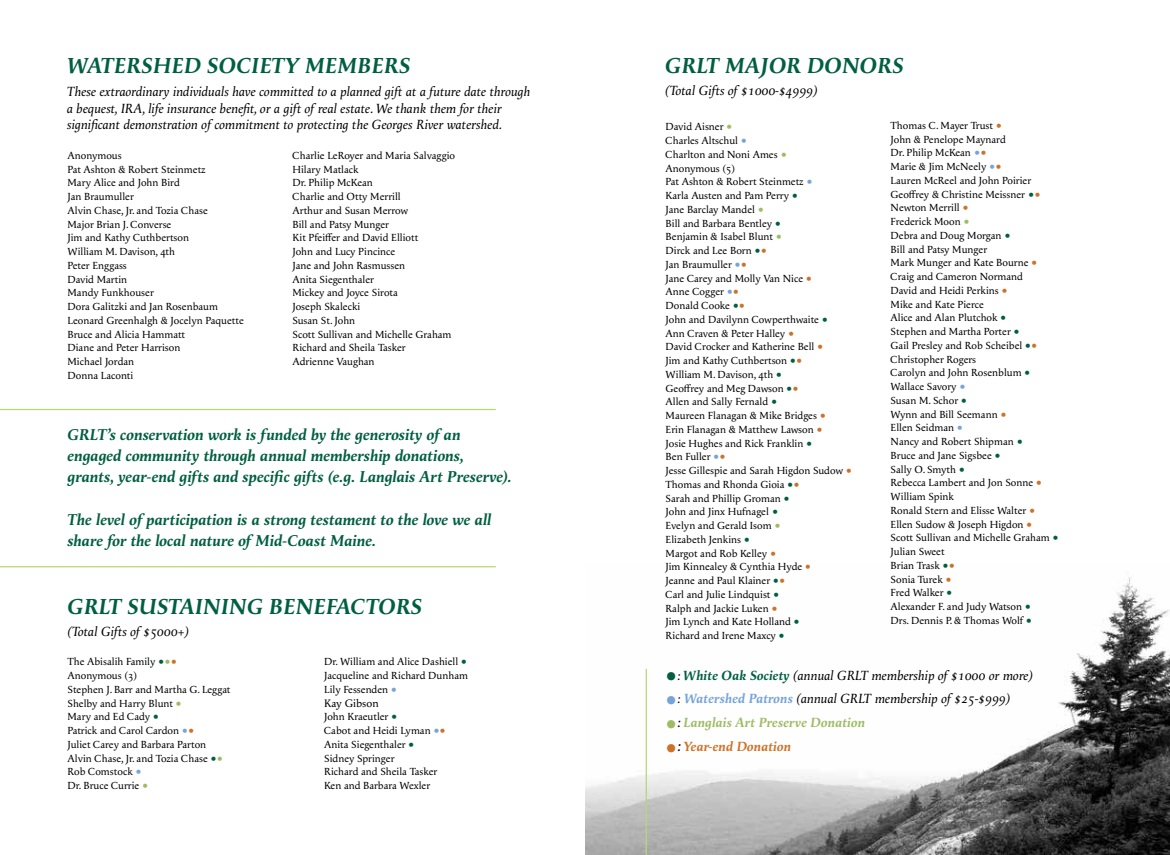
<style>
.page{position:relative;width:1170px;height:855px;background:#fff}
.page>*{position:absolute;margin:0;border:0;box-sizing:border-box;transform-origin:0 0}
.t1{font:italic 700 22.5px "Apolline Std";color:#005f41}
.t2{font:italic 700 16.25px/21.2px "Apolline Std";letter-spacing:-.015em;color:#005f41}
.t3{font:italic 13.75px/16.5px "Apolline Std";color:#000}
.t4{font:italic 700 13.75px "Apolline Std";color:#9fbc65}
.t5{font:italic 700 13.75px "Apolline Std";color:#cd7329}
.t6{font:11.25px "Apolline Std";color:#000}
.t7{font:10.62px/13.8px "Apolline Std";color:#000}
.s1{font-size:12.5px;color:#9fbc65}
.s2{font-size:12.5px;color:#76a4d7}
.s3{font-size:12.5px;color:#005f41}
.s4{font-size:12.5px;color:#cd7329}
.s5{font-family:"Minion Pro";font-style:normal;font-size:31.25px;color:#005f41}
.s6{font-weight:700;color:#005f41}
.s7{font-family:"Minion Pro";font-style:normal;font-size:31.25px;color:#76a4d7}
.s8{font-weight:700;color:#76a4d7}
.s9{font-family:"Minion Pro";font-weight:400;font-style:normal;font-size:31.25px}
.s10{font-weight:400;font-size:15px;color:#000}
.s11{font-weight:400;font-size:16.25px;color:#000}
</style>
<div class="page">
<img style="left:585px;top:577px;width:585px;height:278px">
<hr style="left:0;top:409px;width:496px;height:1px;background:#b8d774">
<hr style="left:0;top:566px;width:496px;height:1px;background:#b8d774">
<hr style="left:646px;top:669px;width:1px;height:186px;background:#b8d774">
<h1 class="t1" style="left:67px;top:53px;width:345px">WATERSHED SOCIETY MEMBERS</h1>
<h1 class="t1" style="left:665px;top:53px;width:240px">GRLT MAJOR DONORS</h1>
<p class="t3" style="left:67px;top:84px;width:465px">These extraordinary individuals have committed to a planned gift at a future date through a bequest, IRA, life insurance benefit, or a gift of real estate. We thank them for their significant demonstration of commitment to protecting the Georges River watershed.</p>
<p class="t3" style="left:665px;top:83px;width:154px">(Total Gifts of $1000-$4999)</p>
<p class="t7" style="left:666px;top:120px;width:188px">David Aisner <span class="s1">•<br></span>Charles Altschul <span class="s2">•<br></span>Charlton and Noni Ames <span class="s1">•<br></span>Anonymous (5)<br>Pat Ashton &amp; Robert Steinmetz <span class="s2">•<br></span>Karla Austen and Pam Perry <span class="s3">•<br></span>Jane Barclay Mandel <span class="s1">•<br></span>Bill and Barbara Bentley <span class="s3">•<br></span>Benjamin &amp; Isabel Blunt <span class="s1">•<br></span>Dirck and Lee Born <span class="s3">•</span><span class="s4">•<br></span>Jan Braumuller <span class="s2">•</span><span class="s4">•<br></span>Jane Carey and Molly Van Nice <span class="s4">•<br></span>Anne Cogger <span class="s2">•</span><span class="s4">•<br></span>Donald Cooke <span class="s3">•</span><span class="s4">•<br></span>John and Davilynn Cowperthwaite <span class="s3">•<br></span>Ann Craven &amp; Peter Halley <span class="s4">•<br></span>David Crocker and Katherine Bell <span class="s4">•<br></span>Jim and Kathy Cuthbertson <span class="s3">•</span><span class="s4">•<br></span>William M. Davison, 4th <span class="s3">•<br></span>Geoffrey and Meg Dawson <span class="s3">•</span><span class="s4">•<br></span>Allen and Sally Fernald <span class="s3">•<br></span>Maureen Flanagan &amp; Mike Bridges <span class="s4">•<br></span>Erin Flanagan &amp; Matthew Lawson <span class="s4">•<br></span>Josie Hughes and Rick Franklin <span class="s3">•<br></span>Ben Fuller <span class="s2">•</span><span class="s4">•<br></span>Jesse Gillespie and Sarah Higdon Sudow <span class="s4">•<br></span>Thomas and Rhonda Gioia <span class="s3">•</span><span class="s4">•<br></span>Sarah and Phillip Groman <span class="s3">•<br></span>John and Jinx Hufnagel <span class="s3">•<br></span>Evelyn and Gerald Isom <span class="s1">•<br></span>Elizabeth Jenkins <span class="s3">•<br></span>Margot and Rob Kelley <span class="s4">•<br></span>Jim Kinnealey &amp; Cynthia Hyde <span class="s4">•<br></span>Jeanne and Paul Klainer <span class="s3">•</span><span class="s4">•<br></span>Carl and Julie Lindquist <span class="s3">•<br></span>Ralph and Jackie Luken <span class="s4">•<br></span>Jim Lynch and Kate Holland <span class="s3">•<br></span>Richard and Irene Maxcy <span class="s3">•</span></p>
<p class="t7" style="left:292px;top:149px;width:164px">Charlie LeRoyer and Maria Salvaggio<br>Hilary Matlack<br>Dr. Philip McKean<br>Charlie and Otty Merrill<br>Arthur and Susan Merrow<br>Bill and Patsy Munger<br>Kit Pfeiffer and David Elliott<br>John and Lucy Pincince<br>Jane and John Rasmussen<br>Anita Siegenthaler<br>Mickey and Joyce Sirota<br>Joseph Skalecki<br>Susan St. John<br>Scott Sullivan and Michelle Graham<br>Richard and Sheila Tasker<br>Adrienne Vaughan</p>
<p class="t7" style="left:68px;top:149px;width:178px">Anonymous<br>Pat Ashton &amp; Robert Steinmetz<br>Mary Alice and John Bird<br>Jan Braumuller<br>Alvin Chase, Jr. and Tozia Chase<br>Major Brian J. Converse<br>Jim and Kathy Cuthbertson<br>William M. Davison, 4th<br>Peter Enggass<br>David Martin<br>Mandy Funkhouser<br>Dora Galitzki and Jan Rosenbaum<br>Leonard Greenhalgh &amp; Jocelyn Paquette<br>Bruce and Alicia Hammatt<br>Diane and Peter Harrison<br>Michael Jordan<br>Donna Laconti</p>
<h2 class="t2" style="left:68px;top:424px;width:446px">GRLT’s conservation work is funded by the generosity of an engaged community through annual membership donations, grants, year-end gifts and specific gifts (e.g. Langlais Art Preserve).</h2>
<h2 class="t2" style="left:68px;top:509px;width:426px">The level of participation is a strong testament to the love we all share for the local nature of Mid-Coast Maine.</h2>
<h1 class="t1" style="left:68px;top:594px;width:357px">GRLT SUSTAINING BENEFACTORS</h1>
<p class="t3" style="left:68px;top:624px;width:123px">(Total Gifts of $5000+)</p>
<p class="t7" style="left:891px;top:119px;width:170px">Thomas C. Mayer Trust <span class="s4">•<br></span>John &amp; Penelope Maynard<br>Dr. Philip McKean <span class="s2">•</span><span class="s4">•<br></span>Marie &amp; Jim McNeely <span class="s2">•</span><span class="s4">•<br></span>Lauren McReel and John Poirier<br>Geoffrey &amp; Christine Meissner <span class="s3">•</span><span class="s4">•<br></span>Newton Merrill <span class="s4">•<br></span>Frederick Moon <span class="s1">•<br></span>Debra and Doug Morgan <span class="s3">•<br></span>Bill and Patsy Munger<br>Mark Munger and Kate Bourne <span class="s4">•<br></span>Craig and Cameron Normand<br>David and Heidi Perkins <span class="s4">•<br></span>Mike and Kate Pierce<br>Alice and Alan Plutchok <span class="s3">•<br></span>Stephen and Martha Porter <span class="s3">•<br></span>Gail Presley and Rob Scheibel <span class="s3">•</span><span class="s4">•<br></span>Christopher Rogers<br>Carolyn and John Rosenblum <span class="s3">•<br></span>Wallace Savory <span class="s2">•<br></span>Susan M. Schor <span class="s3">•<br></span>Wynn and Bill Seemann <span class="s4">•<br></span>Ellen Seidman <span class="s2">•<br></span>Nancy and Robert Shipman <span class="s3">•<br></span>Bruce and Jane Sigsbee <span class="s3">•<br></span>Sally O. Smyth <span class="s3">•<br></span>Rebecca Lambert and Jon Sonne <span class="s4">•<br></span>William Spink<br>Ronald Stern and Elisse Walter <span class="s4">•<br></span>Ellen Sudow &amp; Joseph Higdon <span class="s4">•<br></span>Scott Sullivan and Michelle Graham <span class="s3">•<br></span>Julian Sweet<br>Brian Trask <span class="s3">•</span><span class="s4">•<br></span>Sonia Turek <span class="s4">•<br></span>Fred Walker <span class="s3">•<br></span>Alexander F. and Judy Watson <span class="s3">•<br></span>Drs. Dennis P. &amp; Thomas Wolf <span class="s3">•</span></p>
<p class="t7" style="left:68px;top:655px;width:165px">The Abisalih Family <span class="s3">•</span><span class="s1">•</span><span class="s4">•<br></span>Anonymous (3)<br>Stephen J. Barr and Martha G. Leggat<br>Shelby and Harry Blunt <span class="s1">•<br></span>Mary and Ed Cady <span class="s3">•<br></span>Patrick and Carol Cardon <span class="s2">•</span><span class="s4">•<br></span>Juliet Carey and Barbara Parton<br>Alvin Chase, Jr. and Tozia Chase <span class="s3">•</span><span class="s1">•<br></span>Rob Comstock <span class="s2">•<br></span>Dr. Bruce Currie <span class="s1">•</span></p>
<p class="t7" style="left:324px;top:655px;width:145px;text-align:justify">Dr. William and Alice Dashiell <span class="s3">• </span>Jacqueline and Richard Dunham Lily Fessenden <span class="s2">•</span></p>
<p class="t6" style="left:324px;top:696px;width:56px">Kay Gibson</p>
<p class="t7" style="left:324px;top:710px;width:123px">John Kraeutler <span class="s3">•<br></span>Cabot and Heidi Lyman <span class="s2">•</span><span class="s4">•<br></span>Anita Siegenthaler <span class="s3">•<br></span>Sidney Springer<br>Richard and Sheila Tasker<br>Ken and Barbara Wexler</p>
<p class="t3" style="left:665px;top:667px;width:370px"><span class="s5">•</span>: <span class="s6">White Oak Society</span> (annual GRLT membership of $1000 or more)</p>
<p class="t3" style="left:665px;top:691px;width:347px"><span class="s7">•</span>: <span class="s8">Watershed Patrons</span> (annual GRLT membership of $25-$999)</p>
<p class="t4" style="left:665px;top:715px;width:202px"><span class="s9">•</span><span class="s10">:</span> Langlais Art Preserve Donation</p>
<p class="t5" style="left:665px;top:738px;width:128px"><span class="s9">•</span><span class="s11">:</span> Year-end Donation</p>
</div>
